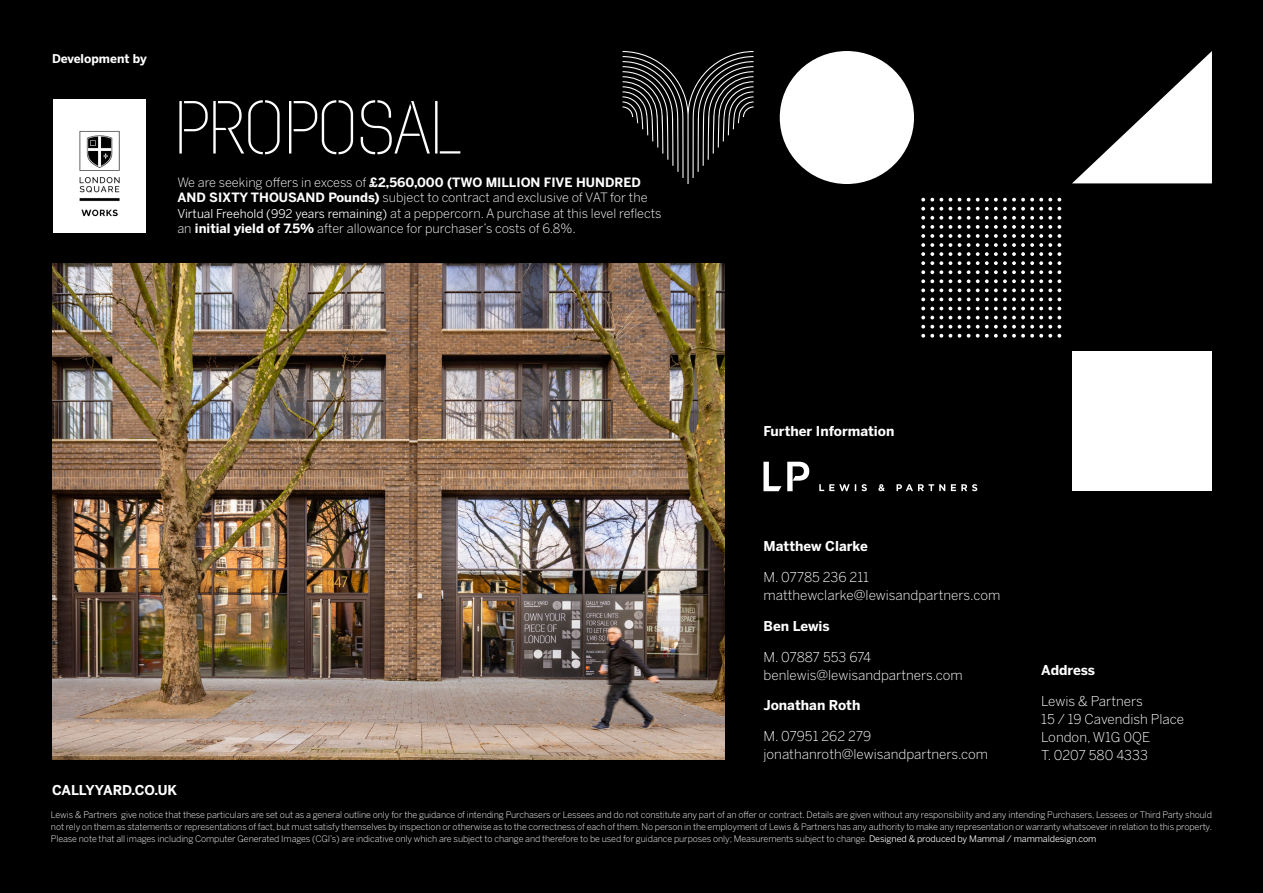
<style>
.page{position:relative;width:1263px;height:893px;background:#000}
.page>*{position:absolute;margin:0;border:0;box-sizing:border-box;transform-origin:0 0}
.t1{font:75px "Dezen Stencil 02 Condensed 6";color:#fff}
.t2{font:300 13.5px/18px "Benton Sans";color:#fff}
.t3{font:700 13.5px "Benton Sans";color:#fff}
.t4{font:300 13.5px "Benton Sans";letter-spacing:-.02em;color:#fff}
.t5{font:300 12.75px/15.3px "Benton Sans";color:#fff}
.t6{font:700 12.75px "Benton Sans";color:#fff}
.t7{font:700 12px "Benton Sans";color:#fff}
.t8{font:300 9px/12px "Benton Sans";letter-spacing:-.01em;color:#fff;text-align:justify}
.s1{font-weight:300}
.s2{font-weight:700}
.s3{font-weight:400;font-size:12px}
.s4{font-weight:400}
</style>
<div class="page">
<img style="left:52px;top:264px;width:673px;height:495px">
<div style="left:1072px;top:351px;width:140px;height:140px;background:#fff"></div>
<svg style="left:985px;top:316px;width:76px;height:3px"></svg>
<svg style="left:985px;top:307px;width:76px;height:3px"></svg>
<svg style="left:985px;top:298px;width:76px;height:3px"></svg>
<svg style="left:976px;top:198px;width:85px;height:94px"></svg>
<svg style="left:967px;top:198px;width:3px;height:94px"></svg>
<svg style="left:967px;top:325px;width:94px;height:13px"></svg>
<svg style="left:958px;top:198px;width:3px;height:94px"></svg>
<svg style="left:958px;top:325px;width:3px;height:13px"></svg>
<svg style="left:921px;top:316px;width:31px;height:3px"></svg>
<svg style="left:921px;top:307px;width:31px;height:3px"></svg>
<svg style="left:921px;top:298px;width:31px;height:3px"></svg>
<svg style="left:921px;top:198px;width:31px;height:94px"></svg>
<svg style="left:921px;top:325px;width:31px;height:13px"></svg>
<svg style="left:1072px;top:51px;width:140px;height:132px"></svg>
<div style="left:780px;top:51px;width:134px;height:133px;background:#fff;border-radius:50%"></div>
<svg style="left:622px;top:51px;width:132px;height:133px"></svg>
<svg style="left:763px;top:462px;width:18px;height:29px"></svg>
<svg style="left:787px;top:462px;width:22px;height:29px"></svg>
<svg style="left:819px;top:484px;width:158px;height:7px"></svg>
<img style="left:53px;top:100px;width:92px;height:133px">
<p class="t7" style="left:52px;top:51px;width:96px">Development by</p>
<p class="t1" style="left:174px;top:87px;width:287px">PROPOSAL</p>
<p class="t6" style="left:177px;top:175px;width:465px"><span class="s1">We are seeking offers in excess of</span> £2,560,000 (TWO MILLION FIVE HUNDRED</p>
<p class="t5" style="left:177px;top:190px;width:486px"><span class="s2">AND SIXTY THOUSAND Pounds)</span> subject to contract and exclusive of VAT for the<br><span class="s3">Virtual Freehold (992 years remaining)</span> at a peppercorn. A purchase at this level reflects an <span class="s2">initial yield of 7.5%</span> after allowance for purchaser’s costs of 6.8%.</p>
<p class="t3" style="left:52px;top:782px;width:127px">CALLYYARD.CO.UK</p>
<p class="t3" style="left:763px;top:423px;width:132px">Further Information</p>
<p class="t3" style="left:763px;top:538px;width:106px">Matthew Clarke</p>
<p class="t2" style="left:763px;top:568px;width:238px">M. 07785 236 211 matthewclarke@lewisandpartners.com</p>
<p class="t3" style="left:763px;top:618px;width:68px">Ben Lewis</p>
<p class="t4" style="left:763px;top:649px;width:109px">M. 07887 553 674</p>
<p class="t2" style="left:763px;top:666px;width:201px">benlewis@lewisandpartners.com</p>
<p class="t3" style="left:763px;top:697px;width:98px">Jonathan Roth</p>
<p class="t2" style="left:763px;top:727px;width:226px">M. 07951 262 279 jonathanroth@lewisandpartners.com</p>
<p class="t3" style="left:1041px;top:662px;width:55px">Address</p>
<p class="t2" style="left:1041px;top:691px;width:103px">Lewis &amp; Partners</p>
<p class="t2" style="left:1041px;top:709px;width:144px">15 / 19 Cavendish Place</p>
<p class="t2" style="left:1041px;top:727px;width:110px">London, W1G 0QE<br>T. 0207 580 4333</p>
<p class="t8" style="left:51px;top:809px;width:1163px">Lewis &amp; Partners give notice that these particulars are set out as a general outline only for the guidance of intending Purchasers or Lessees and do not constitute any part of an offer or contract. Details are given without any responsibility and any intending Purchasers, Lessees or Third Party should not rely on them as statements or representations of fact, but must satisfy themselves by inspection or otherwise as to the correctness of each of them. No person in the employment of Lewis &amp; Partners has any authority to make any representation or warranty whatsoever in relation to this property.<br>Please note that all images including Computer Generated Images (CGI’s) are indicative only which are subject to change and therefore to be used for guidance purposes only; Measurements subject to change. <span class="s4">Designed &amp; produced by Mammal / mammaldesign.com</span></p>
</div>
